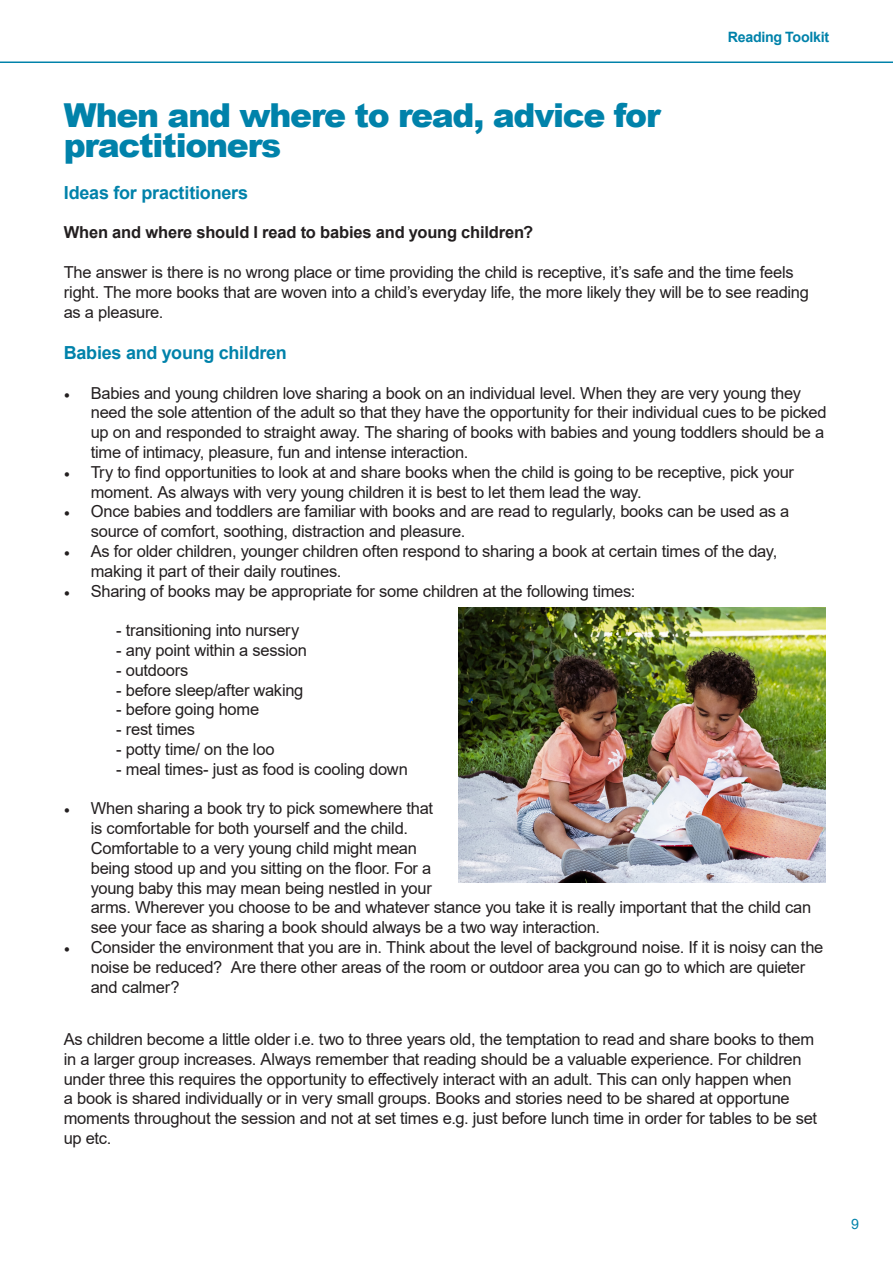
<style>
.page{position:relative;width:893px;height:1263px;background:#fff}
.page>*{position:absolute;margin:0;border:0;box-sizing:border-box;transform-origin:0 0}
.t1{font:900 33px/30px "Arial";letter-spacing:-.04em;color:#0082aa}
.t2{font:700 18px "Arial";letter-spacing:-.015em;color:#0082aa}
.t3{font:16.5px/19.8px "Arial";letter-spacing:-.015em;color:#231f20}
.t4{font:700 16.5px "Arial";letter-spacing:-.01em;color:#231f20}
.t5{font:700 14.25px "Arial";letter-spacing:-.02em;color:#0082aa}
.t6{font:14.25px "Arial";color:#0082aa}
.s1{font-family:"Minion Pro"}
</style>
<div class="page">
<hr style="left:0;top:62px;width:893px;height:1px;background:#0082aa">
<img style="left:459px;top:608px;width:367px;height:274px">
<p class="t5" style="left:728px;top:27px;width:103px">Reading Toolkit</p>
<p class="t1" style="left:64px;top:99px;width:598px">When and where to read, advice for practitioners</p>
<p class="t2" style="left:64px;top:180px;width:186px">Ideas for practitioners</p>
<p class="t4" style="left:64px;top:221px;width:471px">When and where should I read to babies and young children?</p>
<p class="t3" style="left:64px;top:262px;width:747px">The answer is there is no wrong place or time providing the child is receptive, it’s safe and the time feels right. The more books that are woven into a child’s everyday life, the more likely they will be to see reading as a pleasure.</p>
<p class="t2" style="left:64px;top:340px;width:225px">Babies and young children</p>
<p class="t3" style="left:91px;top:383px;width:737px;text-indent:-27px"><span class="s1">•</span> Babies and young children love sharing a book on an individual level. When they are very young they need the sole attention of the adult so that they have the opportunity for their individual cues to be picked up on and responded to straight away. The sharing of books with babies and young toddlers should be a time of intimacy, pleasure, fun and intense interaction.</p>
<p class="t3" style="left:91px;top:462px;width:705px;text-indent:-27px"><span class="s1">•</span> Try to find opportunities to look at and share books when the child is going to be receptive, pick your moment. As always with very young children it is best to let them lead the way.</p>
<p class="t3" style="left:91px;top:502px;width:700px;text-indent:-27px"><span class="s1">•</span> Once babies and toddlers are familiar with books and are read to regularly, books can be used as a source of comfort, soothing, distraction and pleasure.</p>
<p class="t3" style="left:91px;top:541px;width:688px;text-indent:-27px"><span class="s1">•</span> As for older children, younger children often respond to sharing a book at certain times of the day, making it part of their daily routines.</p>
<p class="t3" style="left:64px;top:581px;width:573px"><span class="s1">•</span> Sharing of books may be appropriate for some children at the following times:</p>
<p class="t3" style="left:116px;top:620px;width:185px">- transitioning into nursery</p>
<p class="t3" style="left:116px;top:640px;width:192px">- any point within a session</p>
<p class="t3" style="left:116px;top:660px;width:74px">- outdoors</p>
<p class="t3" style="left:116px;top:680px;width:189px">- before sleep/after waking</p>
<p class="t3" style="left:116px;top:700px;width:144px">- before going home</p>
<p class="t3" style="left:116px;top:719px;width:80px">- rest times</p>
<p class="t3" style="left:116px;top:739px;width:160px">- potty time/ on the loo</p>
<p class="t3" style="left:116px;top:759px;width:293px">- meal times- just as food is cooling down</p>
<p class="t3" style="left:91px;top:799px;width:722px;text-indent:-27px"><span class="s1">•</span> When sharing a book try to pick somewhere that<br>is comfortable for both yourself and the child.<br>Comfortable to a very young child might mean<br>being stood up and you sitting on the floor. For a<br>young baby this may mean being nestled in your<br>arms. Wherever you choose to be and whatever stance you take it is really important that the child can see your face as sharing a book should always be a two way interaction.</p>
<p class="t3" style="left:91px;top:937px;width:734px;text-indent:-27px"><span class="s1">•</span> Consider the environment that you are in. Think about the level of background noise. If it is noisy can the noise be reduced? Are there other areas of the room or outdoor area you can go to which are quieter and calmer?</p>
<p class="t3" style="left:64px;top:1029px;width:755px">As children become a little older i.e. two to three years old, the temptation to read and share books to them in a larger group increases. Always remember that reading should be a valuable experience. For children under three this requires the opportunity to effectively interact with an adult. This can only happen when<br>a book is shared individually or in very small groups. Books and stories need to be shared at opportune moments throughout the session and not at set times e.g. just before lunch time in order for tables to be set up etc.</p>
<p class="t6" style="left:851px;top:1214px;width:9px">9</p>
</div>
